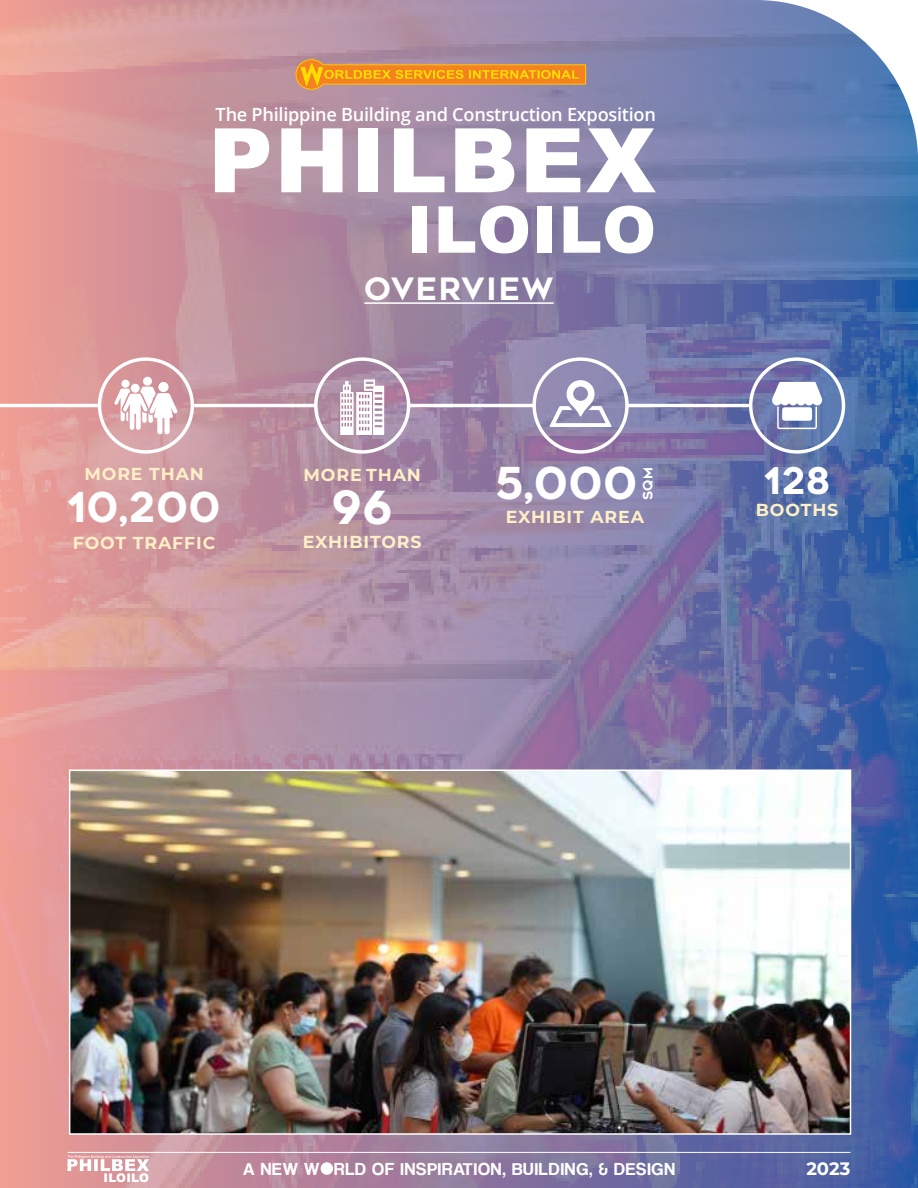
<style>
.page{position:relative;width:918px;height:1188px;background:#fff}
.page>*{position:absolute;margin:0;border:0;box-sizing:border-box;transform-origin:0 0}
.t1{font:900 89.25px "Arial";letter-spacing:.02em;color:#fff}
.t2{font:900 64.8px "Arial";letter-spacing:.02em;color:#fff}
.t3{font:45.6px "Renogare";color:#fff}
.t4{font:43.95px "Renogare";color:#fff}
.t5{font:41.1px "Renogare";color:#fff}
.t6{font:36.75px "Renogare";color:#fff}
.t7{font:30.9px "Renogare";letter-spacing:.05em;color:#fff}
.t8{font:600 18.15px "Open Sans";letter-spacing:-.015em;color:#fff}
.t9{font:18px "Coolvetica Rg";letter-spacing:.05em;color:#fff}
.t10{font:700 18px "Montserrat";color:#fff}
.t11{font:700 17.4px "Montserrat";letter-spacing:.05em;color:#ffefc6}
.t12{font:12.9px "Renogare";color:#fff}
.t13{font:900 11.85px "Arial";letter-spacing:.015em;color:#fff}
</style>
<div class="page">
<img style="left:0;top:0;width:918px;height:1188px">
<svg style="left:757px;top:0;width:161px;height:161px"></svg>
<hr style="left:68px;top:1152px;width:782px;height:1px;background:#fff">
<hr style="left:364px;top:302px;width:190px;height:2px;background:#fff">
<div style="left:314px;top:357px;width:96px;height:97px;border:3px solid #fff;border-radius:50%"></div>
<hr style="left:0;top:404px;width:100px;height:3px;background:#fff">
<hr style="left:193px;top:404px;width:123px;height:3px;background:#fff">
<hr style="left:409px;top:404px;width:125px;height:3px;background:#fff">
<hr style="left:626px;top:404px;width:125px;height:3px;background:#fff">
<div style="left:98px;top:357px;width:96px;height:97px;border:3px solid #fff;border-radius:50%"></div>
<div style="left:158px;top:382px;width:11px;height:10px;background:#fff;border-radius:50%"></div>
<div style="left:131px;top:384px;width:9px;height:9px;background:#fff;border-radius:50%"></div>
<div style="left:143px;top:377px;width:9px;height:9px;background:#fff;border-radius:50%"></div>
<div style="left:121px;top:380px;width:9px;height:8px;background:#fff;border-radius:50%"></div>
<svg style="left:114px;top:387px;width:63px;height:48px"></svg>
<div style="left:749px;top:357px;width:96px;height:97px;border:3px solid #fff;border-radius:50%"></div>
<div style="left:532px;top:357px;width:97px;height:97px;border:3px solid #fff;border-radius:50%"></div>
<svg style="left:549px;top:379px;width:63px;height:48px"></svg>
<svg style="left:340px;top:379px;width:44px;height:56px"></svg>
<img style="left:72px;top:773px;width:776px;height:359px">
<div style="left:69px;top:770px;width:782px;height:365px;border:2px solid #fff"></div>
<svg style="left:772px;top:382px;width:50px;height:47px"></svg>
<svg style="left:296px;top:59px;width:290px;height:31px;background:#dc9645"></svg>
<div style="left:321px;top:1162px;width:12px;height:13px;background:#fff;border-radius:50%"></div>
<svg style="left:68px;top:1155px;width:81px;height:16px"></svg>
<p class="t8" style="left:216px;top:102px;width:442px">The Philippine Building and Construction Exposition</p>
<h1 class="t1" style="left:208px;top:96px;width:449px">PHILBEX</h1>
<h2 class="t2" style="left:407px;top:183px;width:250px">ILOILO</h2>
<p class="t11" style="left:84px;top:462px;width:121px">MORE THAN</p>
<h3 class="t5" style="left:67px;top:480px;width:155px">10,200</h3>
<h3 class="t7" style="left:364px;top:269px;width:191px">OVERVIEW</h3>
<p class="t11" style="left:304px;top:462px;width:119px">MORE THAN</p>
<h3 class="t3" style="left:331px;top:478px;width:64px">96</h3>
<h3 class="t4" style="left:496px;top:455px;width:144px">5,000</h3>
<p class="t12" style="left:639px;top:500px;width:34px;rotate:-90deg">SQM</p>
<p class="t11" style="left:506px;top:504px;width:140px">EXHIBIT AREA</p>
<p class="t11" style="left:73px;top:530px;width:144px">FOOT TRAFFIC</p>
<p class="t11" style="left:303px;top:530px;width:120px">EXHIBITORS</p>
<h3 class="t6" style="left:764px;top:457px;width:68px">128</h3>
<p class="t11" style="left:756px;top:498px;width:84px">BOOTHS</p>
<p class="t13" style="left:104px;top:1169px;width:47px">ILOILO</p>
<p class="t9" style="left:243px;top:1158px;width:434px">A NEW W RLD OF INSPIRATION, BUILDING, &amp; DESIGN</p>
<p class="t10" style="left:806px;top:1155px;width:45px">2023</p>
</div>
